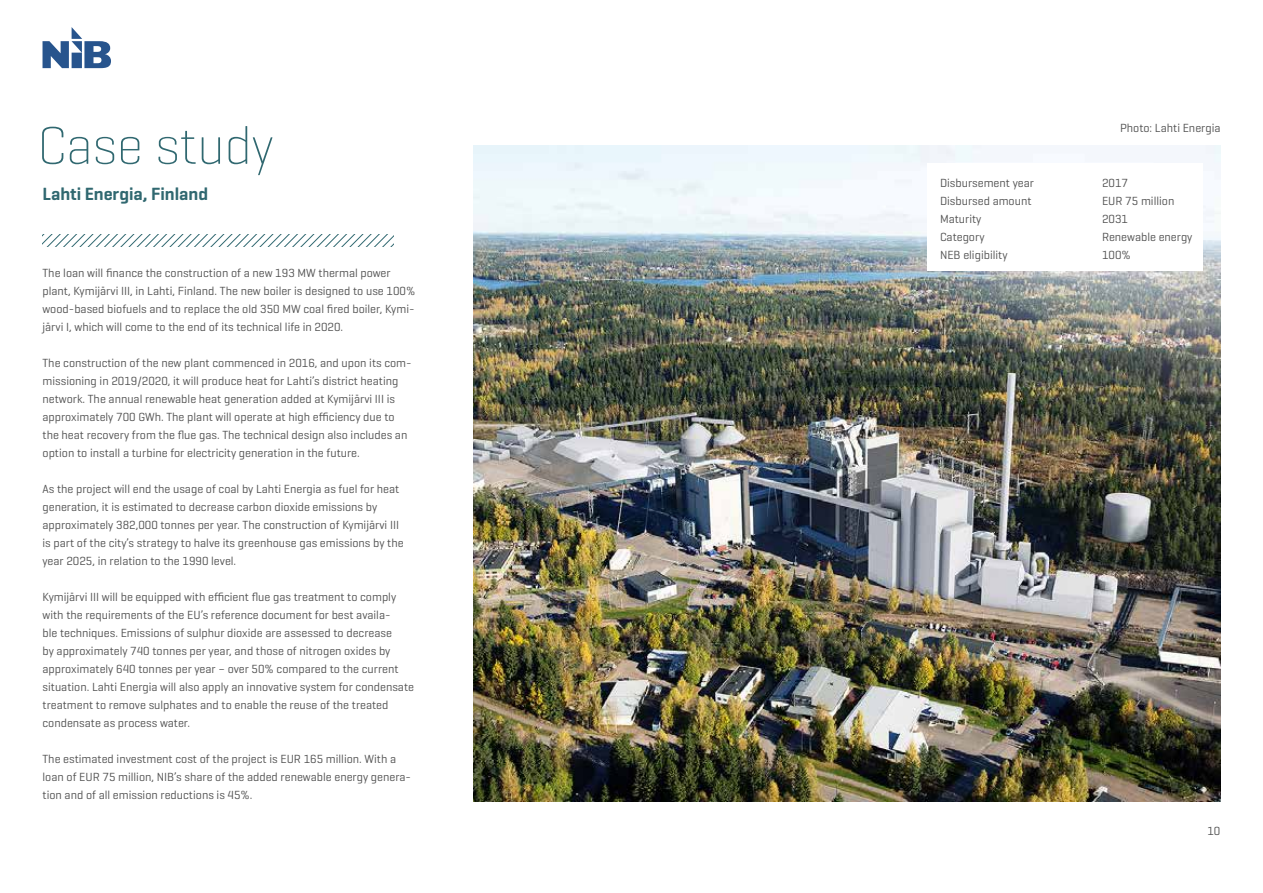
<style>
.page{position:relative;width:1263px;height:893px;background:#fff}
.page>*{position:absolute;margin:0;border:0;box-sizing:border-box;transform-origin:0 0}
.t1{font:200 54px "Geogrotesque";letter-spacing:-.01em;color:#306870}
.t2{font:600 18px "Geogrotesque";color:#306870}
.t3{font:12px/18px "Geogrotesque";color:#505050}
</style>
<div class="page">
<svg style="left:43px;top:27px;width:68px;height:41px"></svg>
<img style="left:473px;top:146px;width:747px;height:655px">
<svg style="left:43px;top:234px;width:350px;height:13px"></svg>
<div style="left:927px;top:164px;width:275px;height:107px;background:#fff"></div>
<h1 class="t1" style="left:37px;top:112px;width:238px">Case study</h1>
<h2 class="t2" style="left:43px;top:182px;width:167px">Lahti Energia, Finland</h2>
<p class="t3" style="left:43px;top:263px;width:374px">The loan will finance the construction of a new 193 MW thermal power plant, Kymijärvi III, in Lahti, Finland. The new boiler is designed to use 100% wood-based biofuels and to replace the old 350 MW coal fired boiler, Kymi&shy;järvi I, which will come to the end of its technical life in 2020.</p>
<p class="t3" style="left:43px;top:353px;width:371px">The construction of the new plant commenced in 2016, and upon its com&shy;missioning in 2019/2020, it will produce heat for Lahti’s district heating network. The annual renewable heat generation added at Kymijärvi III is approximately 700 GWh. The plant will operate at high efficiency due to the heat recovery from the flue gas. The technical design also includes an option to install a turbine for electricity generation in the future.</p>
<p class="t3" style="left:43px;top:479px;width:363px">As the project will end the usage of coal by Lahti Energia as fuel for heat generation, it is estimated to decrease carbon dioxide emissions by approximately 382,000 tonnes per year. The construction of Kymijärvi III is part of the city’s strategy to halve its greenhouse gas emissions by the year 2025, in relation to the 1990 level.</p>
<p class="t3" style="left:43px;top:587px;width:373px">Kymijärvi III will be equipped with efficient flue gas treatment to comply with the requirements of the EU’s reference document for best availa-<br>ble techniques. Emissions of sulphur dioxide are assessed to decrease<br>by approximately 740 tonnes per year, and those of nitrogen oxides by approximately 640 tonnes per year – over 50% compared to the current situation. Lahti Energia will also apply an innovative system for condensate treatment to remove sulphates and to enable the reuse of the treated condensate as process water.</p>
<p class="t3" style="left:43px;top:749px;width:370px">The estimated investment cost of the project is EUR 165 million. With a loan of EUR 75 million, NIB’s share of the added renewable energy genera&shy;tion and of all emission reductions is 45%.</p>
<p class="t3" style="left:1120px;top:119px;width:102px">Photo: Lahti Energia</p>
<p class="t3" style="left:940px;top:173px;width:95px">Disbursement year</p>
<p class="t3" style="left:1102px;top:173px;width:28px">2017</p>
<p class="t3" style="left:940px;top:191px;width:93px">Disbursed amount</p>
<p class="t3" style="left:1102px;top:191px;width:74px">EUR 75 million</p>
<p class="t3" style="left:940px;top:209px;width:43px">Maturity</p>
<p class="t3" style="left:1102px;top:209px;width:28px">2031</p>
<p class="t3" style="left:940px;top:227px;width:46px">Category</p>
<p class="t3" style="left:1102px;top:227px;width:92px">Renewable energy</p>
<p class="t3" style="left:940px;top:245px;width:69px">NEB eligibility</p>
<p class="t3" style="left:1102px;top:245px;width:30px">100%</p>
<p class="t3" style="left:1207px;top:821px;width:15px">10</p>
</div>
